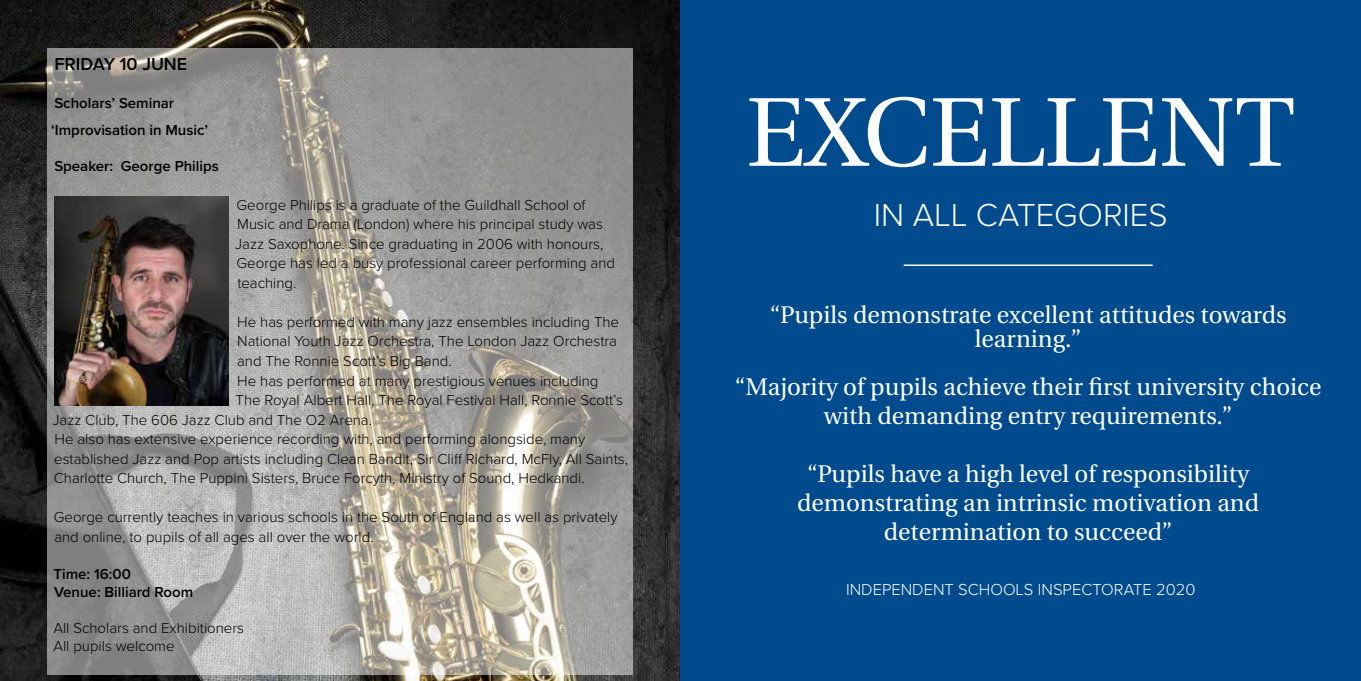
<style>
.page{position:relative;width:1361px;height:681px;background:#fff}
.page>*{position:absolute;margin:0;border:0;box-sizing:border-box;transform-origin:0 0}
.t1{font:97.5px "Heuristica";color:#fff}
.t2{font:300 33px "Proxima Nova";color:#fff}
.t3{font:24px/28.8px "Heuristica";color:#fff;text-align:center}
.t4{font:600 18px "Proxima Nova";color:#000}
.t5{font:300 16.5px "Proxima Nova";color:#fff}
.t6{font:300 15px/19.5px "Proxima Nova";color:#000}
.t7{font:600 15px/26.5px "Proxima Nova";color:#000}
</style>
<div class="page">
<img style="left:0;top:0;width:680px;height:680px">
<svg style="left:47px;top:48px;width:586px;height:626px"></svg>
<div style="left:680px;top:0;width:681px;height:680px;background:#004b8d"></div>
<hr style="left:903px;top:264px;width:249px;height:2px;background:#fff">
<img style="left:54px;top:197px;width:174px;height:208px">
<p class="t4" style="left:55px;top:51px;width:134px">FRIDAY 10 JUNE</p>
<p class="t7" style="left:51px;top:89px;width:158px">Scholars’ Seminar ‘Improvisation in Music’</p>
<p class="t7" style="left:54px;top:152px;width:166px">Speaker: George Philips</p>
<p class="t6" style="left:235px;top:194px;width:381px">George Philips is a graduate of the Guildhall School of Music and Drama (London) where his principal study was Jazz Saxophone. Since graduating in 2006 with honours, George has led a busy professional career performing and teaching.</p>
<p class="t6" style="left:237px;top:311px;width:383px">He has performed with many jazz ensembles including The</p>
<p class="t6" style="left:237px;top:331px;width:381px">National Youth Jazz Orchestra, The London Jazz Orchestra</p>
<p class="t6" style="left:237px;top:350px;width:216px">and The Ronnie Scott’s Big Band.</p>
<p class="t6" style="left:237px;top:370px;width:363px">He has performed at many prestigious venues including</p>
<p class="t6" style="left:236px;top:389px;width:389px">The Royal Albert Hall, The Royal Festival Hall, Ronnie Scott’s</p>
<p class="t6" style="left:52px;top:409px;width:321px">Jazz Club, The 606 Jazz Club and The O2 Arena.</p>
<p class="t6" style="left:55px;top:428px;width:532px">He also has extensive experience recording with, and performing alongside, many</p>
<p class="t6" style="left:54px;top:448px;width:575px">established Jazz and Pop artists including Clean Bandit, Sir Cliff Richard, McFly, All Saints,</p>
<p class="t6" style="left:54px;top:467px;width:532px">Charlotte Church, The Puppini Sisters, Bruce Forcyth, Ministry of Sound, Hedkandi.</p>
<p class="t6" style="left:54px;top:506px;width:565px">George currently teaches in various schools in the South of England as well as privately and online, to pupils of all ages all over the world.</p>
<p class="t7" style="left:53px;top:564px;width:141px;line-height:18px">Time: 16:00<br>Venue: Billiard Room</p>
<p class="t6" style="left:53px;top:618px;width:192px;line-height:18px">All Scholars and Exhibitioners<br>All pupils welcome</p>
<h1 class="t1" style="left:746px;top:57px;width:551px">EXCELLENT</h1>
<h2 class="t2" style="left:873px;top:190px;width:295px">IN ALL CATEGORIES</h2>
<h3 class="t3" style="left:769px;top:303px;width:518px;line-height:24px">“Pupils demonstrate excellent attitudes towards learning.”</h3>
<h3 class="t3" style="left:735px;top:373px;width:588px">“Majority of pupils achieve their first university choice with demanding entry requirements.”</h3>
<h3 class="t3" style="left:797px;top:459px;width:463px">“Pupils have a high level of responsibility demonstrating an intrinsic motivation and determination to succeed”</h3>
<p class="t5" style="left:846px;top:577px;width:351px">INDEPENDENT SCHOOLS INSPECTORATE 2020</p>
</div>
